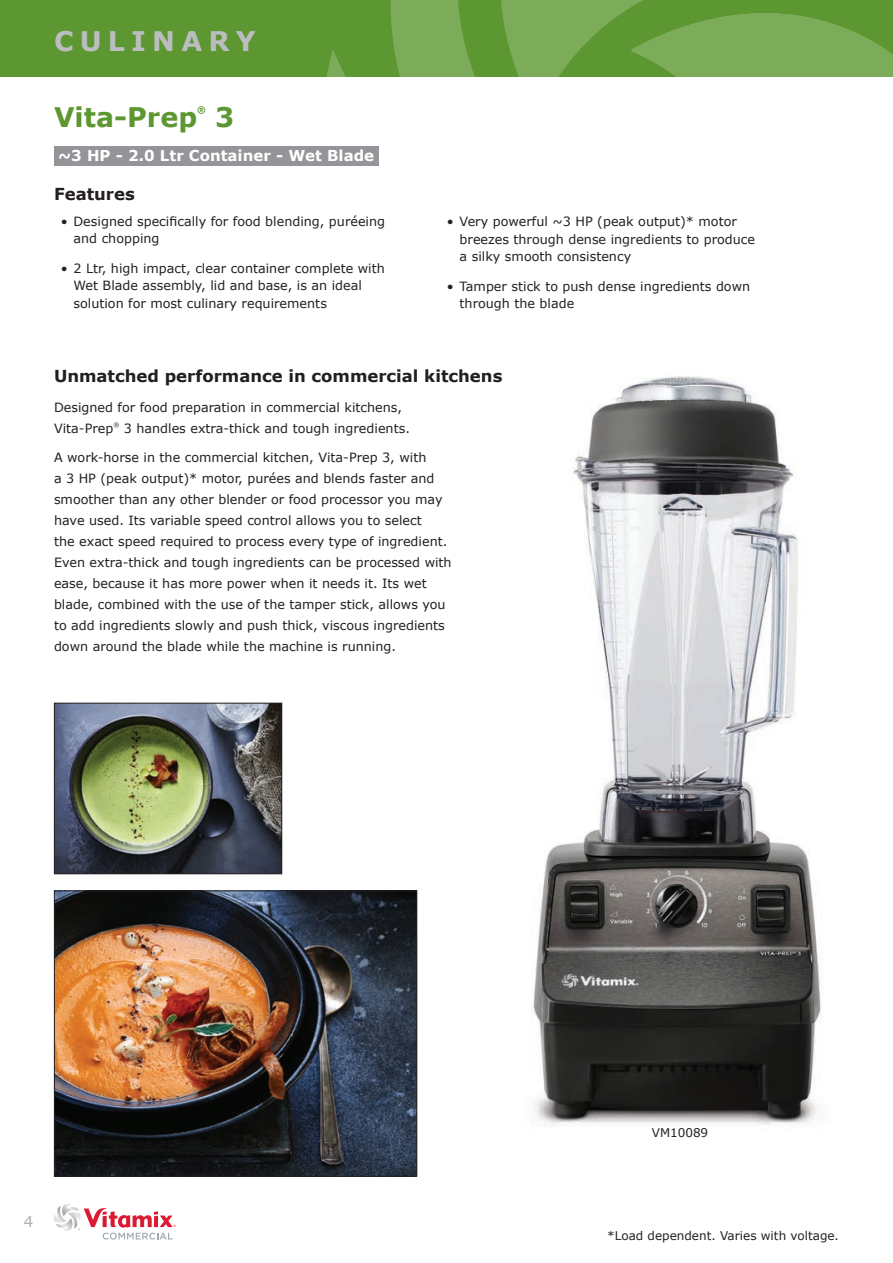
<style>
.page{position:relative;width:893px;height:1263px;background:#fff}
.page>*{position:absolute;margin:0;border:0;box-sizing:border-box;transform-origin:0 0}
.t1{font:700 27px "Verdana";color:#5c9731}
.t2{font:700 27px "Verdana";letter-spacing:.23em;color:#bcbdc0}
.t3{font:700 16.5px "Verdana";color:#231f20}
.t4{font:700 15px "Verdana";color:#fff}
.t5{font:15px "Verdana";color:#aeafb3}
.t6{font:12.75px/21px "Verdana";color:#231f20}
.t7{font:12px "Verdana";color:#231f20}
.t8{font:700 9px "Verdana";color:#5c9731}
.t9{font:6px "Verdana";color:#231f20}
</style>
<div class="page">
<img style="left:531px;top:376px;width:290px;height:749px">
<img style="left:56px;top:705px;width:224px;height:167px">
<div style="left:54px;top:703px;width:228px;height:171px;border:1px solid #231f20"></div>
<img style="left:56px;top:892px;width:359px;height:282px">
<div style="left:54px;top:890px;width:363px;height:286px;border:1px solid #231f20"></div>
<div style="left:0;top:0;width:893px;height:77px;background:#5c9731"></div>
<svg style="left:326px;top:0;width:567px;height:77px"></svg>
<div style="left:54px;top:146px;width:324px;height:20px;background:#939598"></div>
<svg style="left:54px;top:1204px;width:122px;height:35px"></svg>
<h1 class="t2" style="left:54px;top:22px;width:203px">CULINARY</h1>
<h1 class="t1" style="left:54px;top:98px;width:145px">Vita-Prep</h1>
<p class="t8" style="left:197px;top:104px;width:10px">®</p>
<h1 class="t1" style="left:215px;top:98px;width:21px">3</h1>
<p class="t4" style="left:58px;top:145px;width:317px">~3 HP - 2.0 Ltr Container - Wet Blade</p>
<p class="t3" style="left:54px;top:182px;width:82px">Features</p>
<p class="t6" style="left:73px;top:212px;width:313px;line-height:17.2px;text-indent:-13px">• Designed specifically for food blending, puréeing and chopping</p>
<p class="t6" style="left:73px;top:260px;width:313px;line-height:17.2px;text-indent:-13px">• 2 Ltr, high impact, clear container complete with<br>Wet Blade assembly, lid and base, is an ideal solution for most culinary requirements</p>
<p class="t6" style="left:460px;top:213px;width:297px;line-height:17.2px;text-indent:-13px">• Very powerful ~3 HP (peak output)* motor breezes through dense ingredients to produce a silky smooth consistency</p>
<p class="t6" style="left:460px;top:277px;width:292px;line-height:17.2px;text-indent:-13px">• Tamper stick to push dense ingredients down through the blade</p>
<p class="t3" style="left:54px;top:365px;width:450px">Unmatched performance in commercial kitchens</p>
<p class="t6" style="left:54px;top:397px;width:350px">Designed for food preparation in commercial kitchens,<br>Vita-Prep</p>
<p class="t9" style="left:113px;top:421px;width:7px">®</p>
<p class="t6" style="left:124px;top:418px;width:288px">3 handles extra-thick and tough ingredients.</p>
<p class="t6" style="left:54px;top:447px;width:399px">A work-horse in the commercial kitchen, Vita-Prep 3, with<br>a 3 HP (peak output)* motor, purées and blends faster and smoother than any other blender or food processor you may have used. Its variable speed control allows you to select<br>the exact speed required to process every type of ingredient.<br>Even extra-thick and tough ingredients can be processed with ease, because it has more power when it needs it. Its wet blade, combined with the use of the tamper stick, allows you to add ingredients slowly and push thick, viscous ingredients down around the blade while the machine is running.</p>
<p class="t5" style="left:24px;top:1211px;width:11px">4</p>
<p class="t7" style="left:652px;top:1125px;width:58px">VM10089</p>
<p class="t7" style="left:607px;top:1227px;width:233px">*Load dependent. Varies with voltage.</p>
</div>
